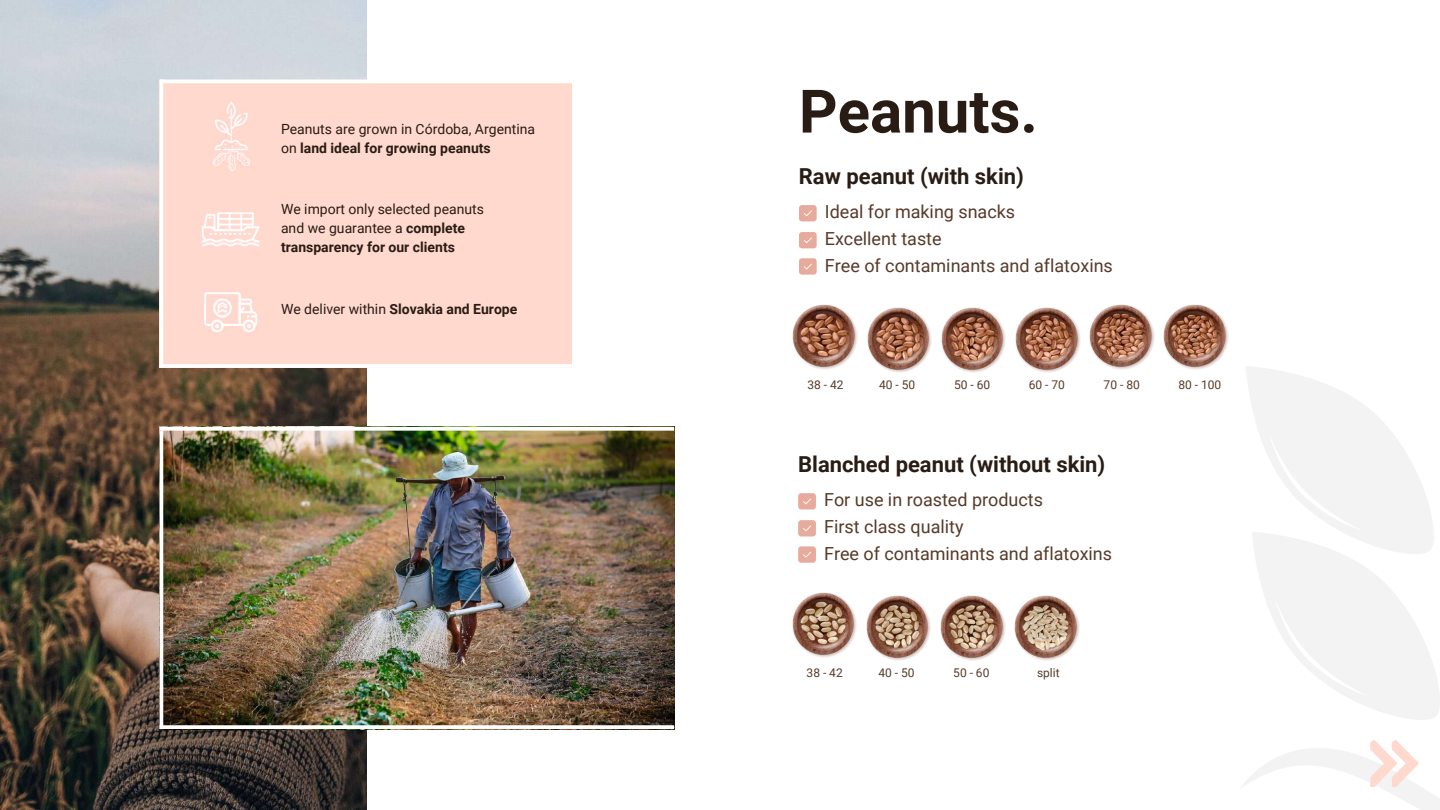
<style>
.page{position:relative;width:1440px;height:810px;background:#fff}
.page>*{position:absolute;margin:0;border:0;box-sizing:border-box;transform-origin:0 0}
.t1{font:700 60px "Roboto";color:#291c14}
.t2{font:700 22px "Roboto";color:#291c14}
.t3{font:18px/27px "Roboto";color:#573a29}
.t4{font:14px/18.8px "Roboto";color:#291c14}
.t5{font:700 14px "Roboto";color:#291c14}
.t6{font:12px "Roboto";color:#573a29}
.s1{font-weight:700}
.s2{font-weight:400}
</style>
<div class="page">
<img style="left:0;top:0;width:367px;height:810px">
<div style="left:160px;top:83px;width:412px;height:285px;background:#ffd8ce"></div>
<img style="left:163px;top:431px;width:511px;height:294px">
<svg style="left:160px;top:427px;width:514px;height:4px"></svg>
<hr style="left:160px;top:80px;width:514px;height:3px;background:#fff">
<svg style="left:163px;top:725px;width:511px;height:4px"></svg>
<hr style="left:160px;top:364px;width:514px;height:4px;background:#fff">
<hr style="left:160px;top:431px;width:3px;height:298px;background:#fff">
<hr style="left:160px;top:80px;width:3px;height:288px;background:#fff">
<svg style="left:1246px;top:366px;width:194px;height:354px"></svg>
<img style="left:792px;top:304px;width:67px;height:67px;border-radius:50%">
<img style="left:866px;top:306px;width:67px;height:67px;border-radius:50%">
<img style="left:940px;top:306px;width:67px;height:67px;border-radius:50%">
<img style="left:1014px;top:306px;width:67px;height:67px;border-radius:50%">
<img style="left:1089px;top:304px;width:66px;height:67px;border-radius:50%">
<img style="left:1163px;top:304px;width:66px;height:67px;border-radius:50%">
<div style="left:799px;top:205px;width:18px;height:16px;background:#e6ab9c;border-radius:3px"></div>
<svg style="left:804px;top:210px;width:8px;height:6px"></svg>
<div style="left:799px;top:232px;width:18px;height:16px;background:#e6ab9c;border-radius:3px"></div>
<svg style="left:804px;top:237px;width:8px;height:6px"></svg>
<div style="left:799px;top:258px;width:18px;height:17px;background:#e6ab9c;border-radius:3px"></div>
<svg style="left:804px;top:264px;width:8px;height:6px"></svg>
<img style="left:791px;top:592px;width:67px;height:67px;border-radius:50%">
<img style="left:865px;top:594px;width:67px;height:67px;border-radius:50%">
<img style="left:939px;top:594px;width:67px;height:67px;border-radius:50%">
<img style="left:1014px;top:594px;width:66px;height:67px;border-radius:50%">
<div style="left:798px;top:493px;width:18px;height:17px;background:#e6ab9c;border-radius:3px"></div>
<svg style="left:803px;top:498px;width:8px;height:6px"></svg>
<div style="left:798px;top:520px;width:18px;height:16px;background:#e6ab9c;border-radius:3px"></div>
<svg style="left:803px;top:525px;width:8px;height:6px"></svg>
<div style="left:798px;top:546px;width:18px;height:17px;background:#e6ab9c;border-radius:3px"></div>
<svg style="left:803px;top:552px;width:8px;height:6px"></svg>
<svg style="left:1242px;top:740px;width:198px;height:70px"></svg>
<img style="left:213px;top:101px;width:37px;height:70px">
<img style="left:202px;top:212px;width:58px;height:35px">
<img style="left:204px;top:292px;width:54px;height:40px">
<p class="t4" style="left:281px;top:120px;width:256px">Peanuts are grown in Córdoba, Argentina on <span class="s1">land ideal for growing peanuts</span></p>
<p class="t4" style="left:281px;top:200px;width:204px">We import only selected peanuts and we guarantee a <span class="s1">complete transparency for our clients</span></p>
<p class="t5" style="left:281px;top:301px;width:238px"><span class="s2">We deliver within</span> Slovakia and Europe</p>
<h1 class="t1" style="left:799px;top:77px;width:240px">Peanuts.</h1>
<h2 class="t2" style="left:799px;top:163px;width:226px">Raw peanut (with skin)</h2>
<p class="t3" style="left:825px;top:199px;width:290px">Ideal for making snacks<br>Excellent taste<br>Free of contaminants and aflatoxins</p>
<p class="t6" style="left:807px;top:378px;width:38px">38 - 42</p>
<p class="t6" style="left:879px;top:378px;width:38px">40 - 50</p>
<p class="t6" style="left:954px;top:378px;width:38px">50 - 60</p>
<p class="t6" style="left:1029px;top:378px;width:38px">60 - 70</p>
<p class="t6" style="left:1104px;top:378px;width:38px">70 - 80</p>
<p class="t6" style="left:1178px;top:378px;width:44px">80 - 100</p>
<h2 class="t2" style="left:798px;top:451px;width:309px">Blanched peanut (without skin)</h2>
<p class="t3" style="left:824px;top:487px;width:290px">For use in roasted products<br>First class quality<br>Free of contaminants and aflatoxins</p>
<p class="t6" style="left:807px;top:666px;width:38px">38 - 42</p>
<p class="t6" style="left:878px;top:666px;width:38px">40 - 50</p>
<p class="t6" style="left:953px;top:666px;width:38px">50 - 60</p>
<p class="t6" style="left:1037px;top:666px;width:24px">split</p>
</div>
